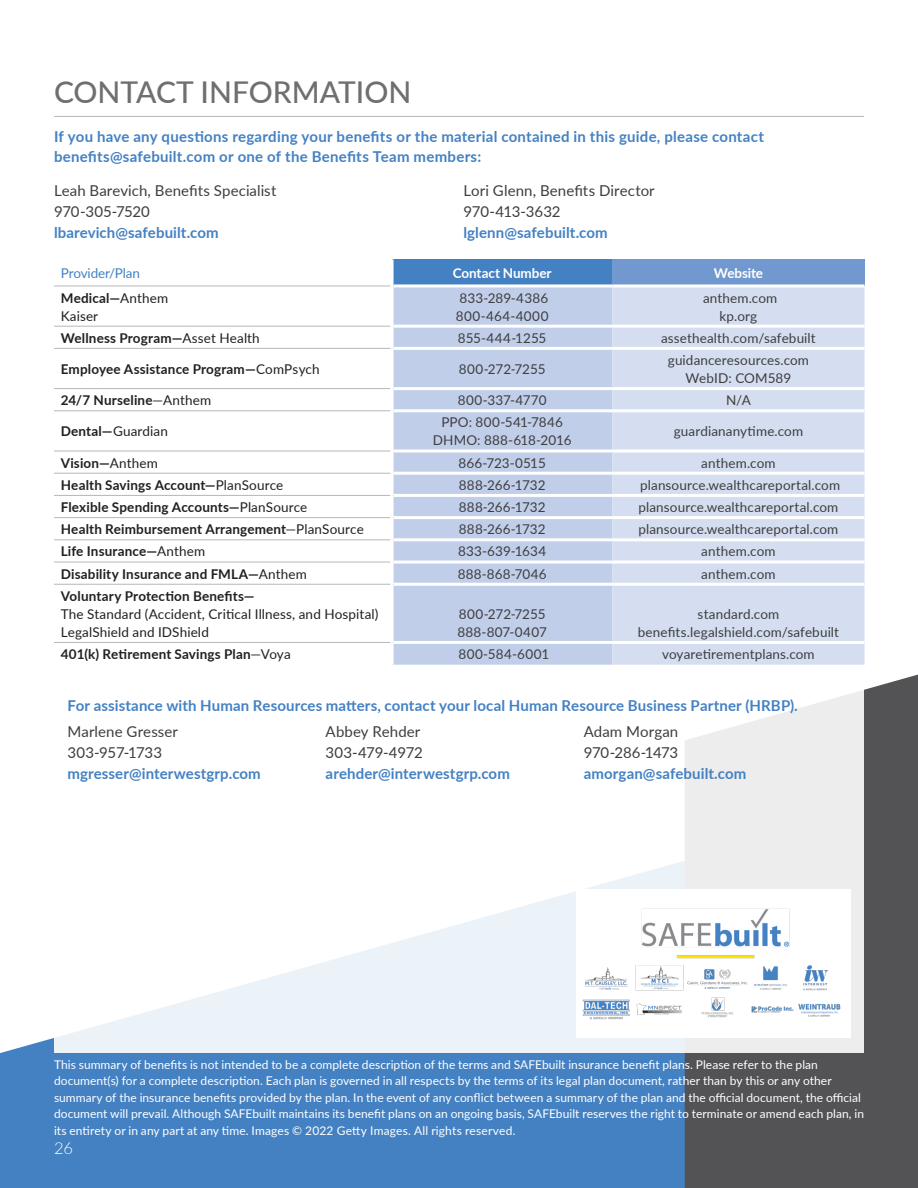
<style>
.page{position:relative;width:918px;height:1188px;background:#fff}
.page>*{position:absolute;margin:0;border:0;box-sizing:border-box;transform-origin:0 0}
.Header_1{font:500 30px "Lato";color:#6e6f71}
.t1{font:300 16.5px "Lato";color:#fff}
.Intro_Sentence{font:700 15px/19.5px "Lato";letter-spacing:.015em;color:#4481c3}
.Body_Copy{font:15px "Lato";letter-spacing:.005em;color:#3e3e3f}
.Body_Copy-2{font:700 15px "Lato";letter-spacing:.005em;color:#4481c3}
.Body_Copy-3{font:15px "Lato";letter-spacing:-.015em;color:#3e3e3f}
.Table_Data{font:13.5px/18px "Lato";letter-spacing:.01em;color:#3e3e3f;text-align:center}
.Table_Left-Hand_Colu{font:700 13.5px "Lato";letter-spacing:.01em;color:#231f20}
.Table_Left-Hand_Colu-2{font:13.5px/18px "Lato";letter-spacing:.01em;color:#231f20}
.Table_Data_Header{font:700 13.5px "Lato";letter-spacing:-.01em;color:#fff}
.Table_Left-Hand_Head{font:13.5px "Lato";letter-spacing:-.01em;color:#4481c3}
.Table_Data-2{font:13.5px "Lato";letter-spacing:-.01em;color:#3e3e3f}
.Note{font:12px/16.5px "Lato";letter-spacing:.005em;color:#fff}
.s1{font-weight:700}
.s2{font-weight:400}
.s3{color:#231f20}
</style>
<div class="page">
<div style="left:0;top:1038px;width:685px;height:150px;background:#4481c3"></div>
<hr style="left:54px;top:116px;width:810px;height:1px;background:#b7b7b8">
<div style="left:685px;top:675px;width:233px;height:513px;background:#535355"></div>
<div style="left:392px;top:259px;width:220px;height:27px;background:#4481c3"></div>
<div style="left:612px;top:259px;width:253px;height:27px;background:#7299cf"></div>
<div style="left:394px;top:287px;width:218px;height:378px;background:#c1cee9"></div>
<div style="left:612px;top:287px;width:253px;height:378px;background:#d4def0"></div>
<hr style="left:54px;top:451px;width:337px;height:1px;background:#b7b7b8">
<hr style="left:54px;top:286px;width:337px;height:1px;background:#b7b7b8">
<hr style="left:54px;top:473px;width:337px;height:1px;background:#b7b7b8">
<hr style="left:54px;top:495px;width:337px;height:1px;background:#b7b7b8">
<hr style="left:54px;top:642px;width:337px;height:1px;background:#b7b7b8">
<hr style="left:54px;top:326px;width:337px;height:1px;background:#b7b7b8">
<hr style="left:54px;top:388px;width:337px;height:1px;background:#b7b7b8">
<hr style="left:54px;top:410px;width:337px;height:1px;background:#b7b7b8">
<hr style="left:54px;top:517px;width:337px;height:1px;background:#b7b7b8">
<hr style="left:54px;top:539px;width:337px;height:1px;background:#b7b7b8">
<hr style="left:54px;top:562px;width:337px;height:1px;background:#b7b7b8">
<hr style="left:54px;top:584px;width:337px;height:1px;background:#b7b7b8">
<hr style="left:394px;top:450px;width:218px;height:3px;background:#fff">
<hr style="left:394px;top:472px;width:218px;height:3px;background:#fff">
<hr style="left:394px;top:494px;width:218px;height:3px;background:#fff">
<hr style="left:394px;top:516px;width:218px;height:3px;background:#fff">
<hr style="left:394px;top:538px;width:218px;height:3px;background:#fff">
<hr style="left:394px;top:561px;width:218px;height:3px;background:#fff">
<hr style="left:394px;top:583px;width:218px;height:3px;background:#fff">
<hr style="left:394px;top:325px;width:218px;height:3px;background:#fff">
<hr style="left:394px;top:387px;width:218px;height:3px;background:#fff">
<hr style="left:394px;top:409px;width:218px;height:3px;background:#fff">
<hr style="left:394px;top:641px;width:218px;height:3px;background:#fff">
<hr style="left:612px;top:284px;width:253px;height:3px;background:#fff">
<hr style="left:612px;top:450px;width:253px;height:3px;background:#fff">
<hr style="left:612px;top:472px;width:253px;height:3px;background:#fff">
<hr style="left:612px;top:494px;width:253px;height:3px;background:#fff">
<hr style="left:612px;top:516px;width:253px;height:3px;background:#fff">
<hr style="left:612px;top:538px;width:253px;height:3px;background:#fff">
<hr style="left:612px;top:561px;width:253px;height:3px;background:#fff">
<hr style="left:612px;top:583px;width:253px;height:3px;background:#fff">
<hr style="left:612px;top:325px;width:253px;height:3px;background:#fff">
<hr style="left:612px;top:387px;width:253px;height:3px;background:#fff">
<hr style="left:612px;top:409px;width:253px;height:3px;background:#fff">
<hr style="left:612px;top:641px;width:253px;height:3px;background:#fff">
<hr style="left:394px;top:284px;width:218px;height:3px;background:#fff">
<hr style="left:391px;top:259px;width:3px;height:27px;background:#fff">
<hr style="left:54px;top:348px;width:337px;height:1px;background:#b7b7b8">
<hr style="left:394px;top:347px;width:218px;height:3px;background:#fff">
<hr style="left:612px;top:347px;width:253px;height:3px;background:#fff">
<svg style="left:54px;top:685px;width:810px;height:368px"></svg>
<div style="left:576px;top:890px;width:274px;height:148px;background:#fff"></div>
<img style="left:583px;top:908px;width:258px;height:112px">
<p class="Header_1" style="left:54px;top:70px;width:359px">CONTACT INFORMATION</p>
<p class="Intro_Sentence" style="left:54px;top:126px;width:712px">If you have any questions regarding your benefits or the material contained in this guide, please contact benefits@safebuilt.com or one of the Benefits Team members:</p>
<p class="Body_Copy" style="left:54px;top:180px;width:224px">Leah Barevich, Benefits Specialist</p>
<p class="Body_Copy" style="left:54px;top:201px;width:97px">970-305-7520</p>
<p class="Body_Copy-2" style="left:54px;top:222px;width:166px">lbarevich@safebuilt.com</p>
<p class="Body_Copy" style="left:464px;top:180px;width:193px">Lori Glenn, Benefits Director</p>
<p class="Body_Copy" style="left:464px;top:201px;width:99px">970-413-3632</p>
<p class="Body_Copy-2" style="left:464px;top:222px;width:146px">lglenn@safebuilt.com</p>
<p class="Table_Left-Hand_Head" style="left:61px;top:264px;width:81px">Provider/Plan</p>
<p class="Table_Data_Header" style="left:453px;top:263px;width:100px">Contact Number</p>
<p class="Table_Data_Header" style="left:714px;top:263px;width:51px">Website</p>
<p class="Table_Left-Hand_Colu-2" style="left:61px;top:288px;width:109px"><span class="s1">Medical—</span>Anthem<br>Kaiser</p>
<p class="Table_Data" style="left:456px;top:288px;width:94px;text-align:left">833-289-4386<br>800-464-4000</p>
<p class="Table_Data" style="left:703px;top:288px;width:76px">anthem.com kp.org</p>
<p class="Table_Left-Hand_Colu" style="left:61px;top:328px;width:201px">Wellness Program—<span class="s2">Asset Health</span></p>
<p class="Table_Data" style="left:458px;top:328px;width:90px">855-444-1255</p>
<p class="Table_Data" style="left:661px;top:328px;width:156px">assethealth.com/safebuilt</p>
<p class="Table_Left-Hand_Colu" style="left:61px;top:359px;width:260px">Employee Assistance Program—<span class="s2">ComPsych</span></p>
<p class="Table_Data-2" style="left:459px;top:359px;width:88px">800-272-7255</p>
<p class="Table_Data" style="left:668px;top:350px;width:143px">guidanceresources.com</p>
<p class="Table_Data" style="left:686px;top:368px;width:107px">WebID: COM589</p>
<p class="Table_Left-Hand_Colu" style="left:61px;top:390px;width:152px">24/7 Nurseline<span class="s2">—Anthem</span></p>
<p class="Table_Data" style="left:458px;top:391px;width:90px">800-337-4770</p>
<p class="Table_Data" style="left:726px;top:391px;width:26px">N/A</p>
<p class="Table_Left-Hand_Colu-2" style="left:61px;top:422px;width:109px"><span class="s1">Dental—</span>Guardian</p>
<p class="Table_Data" style="left:433px;top:413px;width:140px">PPO: 800-541-7846<br>DHMO: 888-618-2016</p>
<p class="Table_Data" style="left:674px;top:422px;width:131px">guardiananytime.com</p>
<p class="Table_Left-Hand_Colu" style="left:61px;top:453px;width:99px">Vision—<span class="s2">Anthem</span></p>
<p class="Table_Data" style="left:459px;top:453px;width:89px">866-723-0515</p>
<p class="Table_Data" style="left:701px;top:453px;width:76px">anthem.com</p>
<p class="Table_Left-Hand_Colu" style="left:61px;top:475px;width:224px">Health Savings Account—<span class="s2">PlanSource</span></p>
<p class="Table_Data" style="left:459px;top:475px;width:88px">888-266-1732</p>
<p class="Table_Data" style="left:640px;top:475px;width:201px">plansource.wealthcareportal.com</p>
<p class="Table_Left-Hand_Colu" style="left:61px;top:497px;width:248px">Flexible Spending Accounts—<span class="s2">PlanSource</span></p>
<p class="Table_Data" style="left:459px;top:497px;width:88px">888-266-1732</p>
<p class="Table_Data" style="left:638px;top:497px;width:201px">plansource.wealthcareportal.com</p>
<p class="Table_Left-Hand_Colu" style="left:61px;top:519px;width:305px">Health Reimbursement Arrangement<span class="s2">—PlanSource</span></p>
<p class="Table_Data" style="left:459px;top:520px;width:88px">888-266-1732</p>
<p class="Table_Data" style="left:638px;top:520px;width:201px">plansource.wealthcareportal.com</p>
<p class="Table_Left-Hand_Colu" style="left:61px;top:542px;width:146px">Life Insurance—<span class="s2">Anthem</span></p>
<p class="Table_Data" style="left:458px;top:542px;width:90px">833-639-1634</p>
<p class="Table_Data" style="left:701px;top:542px;width:76px">anthem.com</p>
<p class="Table_Left-Hand_Colu" style="left:61px;top:564px;width:248px">Disability Insurance and FMLA—<span class="s2">Anthem</span></p>
<p class="Table_Data" style="left:458px;top:564px;width:91px">888-868-7046</p>
<p class="Table_Data" style="left:701px;top:564px;width:76px">anthem.com</p>
<p class="Table_Left-Hand_Colu-2" style="left:61px;top:586px;width:319px"><span class="s1">Voluntary Protection Benefits—<br></span>The Standard (Accident, Critical Illness, and Hospital)<br>LegalShield and IDShield</p>
<p class="Table_Data" style="left:457px;top:604px;width:91px;text-align:left">800-272-7255<br>888-807-0407</p>
<p class="Table_Data" style="left:638px;top:604px;width:203px">standard.com benefits.legalshield.com/safebuilt</p>
<p class="Table_Left-Hand_Colu" style="left:61px;top:644px;width:231px">401(k) Retirement Savings Plan<span class="s2">—Voya</span></p>
<p class="Table_Data" style="left:458px;top:645px;width:92px">800-584-6001</p>
<p class="Table_Data" style="left:662px;top:645px;width:154px">voyaretirementplans.com</p>
<p class="Intro_Sentence" style="left:68px;top:696px;width:732px">For assistance with Human Resources matters, contact your local Human Resource Business Partner (HRBP).</p>
<p class="Body_Copy" style="left:68px;top:721px;width:112px">Marlene Gresser</p>
<p class="Body_Copy-3" style="left:68px;top:742px;width:96px">303-957-1733</p>
<p class="Body_Copy-2" style="left:68px;top:762px;width:195px">mgresser@interwestgrp.com</p>
<p class="Body_Copy" style="left:326px;top:721px;width:96px">Abbey Rehder</p>
<p class="Body_Copy-3" style="left:326px;top:742px;width:99px">303-479-4972</p>
<p class="Body_Copy-2" style="left:326px;top:762px;width:186px">arehder@interwestgrp.com</p>
<p class="Body_Copy" style="left:584px;top:721px;width:96px">Adam Morgan</p>
<p class="Body_Copy-3" style="left:584px;top:742px;width:96px">970-286-1473</p>
<p class="Body_Copy-2" style="left:584px;top:762px;width:164px">amorgan@safebuilt.com</p>
<p class="Note" style="left:54px;top:1056px;width:812px">This summary of benefits is not intended to be a complete description of the terms and SAFEbuilt insurance benefit plans. Please refer to the plan document(s) for a complete description. Each plan is governed in all respects by the terms of its legal plan document, rather than by this or any other summary of the insurance benefits provided by the plan. In the event of any conflict between a summary of the plan and the official document, the official document will prevail. Although SAFEbuilt maintains its benefit plans on an ongoing basis, SAFEbuilt reserves the right to terminate or amend each plan, in its entirety or in any part at any time. Images © 2022 Getty Images. All rights reserved.</p>
<p class="t1" style="left:54px;top:1137px;width:45px">26 <span class="s3">26</span></p>
</div>
